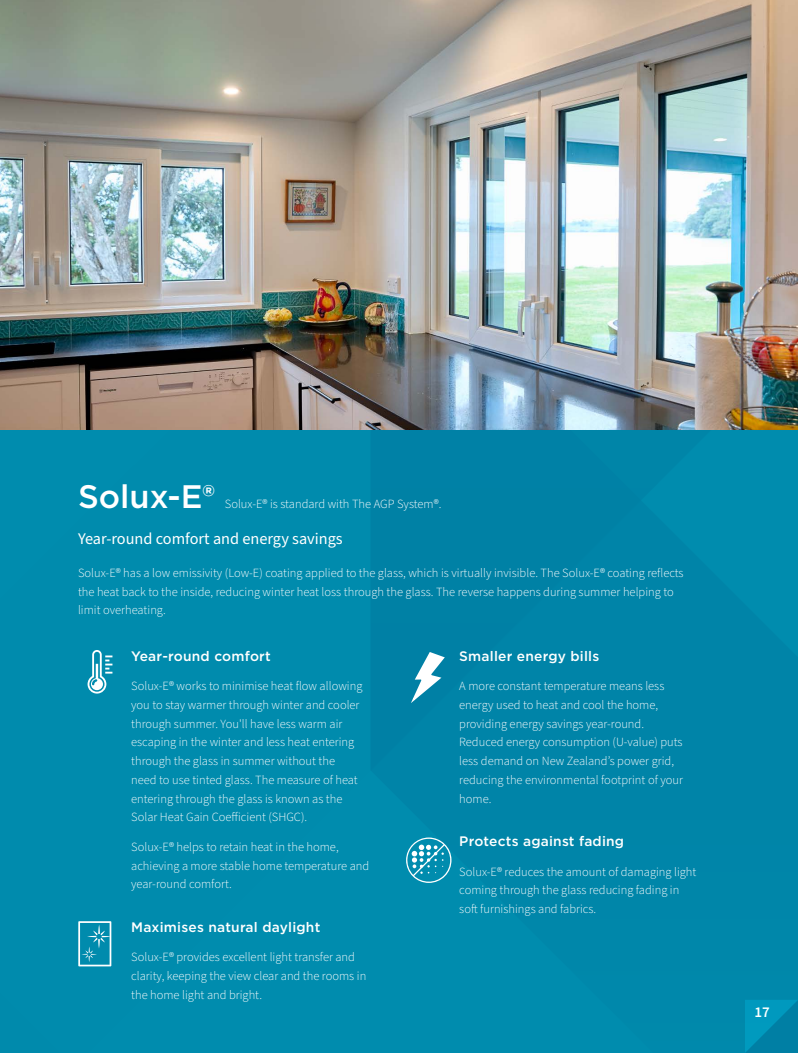
<style>
.page{position:relative;width:798px;height:1053px;background:#fff}
.page>*{position:absolute;margin:0;border:0;box-sizing:border-box;transform-origin:0 0}
.t1{font:500 32.5px "Gotham";color:#fff}
.t2{font:16.25px "Source Sans Pro";color:#fff}
.t3{font:600 15px "Source Sans Pro";color:#fff}
.t4{font:500 13.75px "Gotham";letter-spacing:.015em;color:#fff}
.t5{font:300 12.5px/18.8px "Source Sans Pro";color:#fff}
</style>
<div class="page">
<div style="left:75px;top:429px;width:295px;height:623px;background:#008bad"></div>
<div style="left:0;top:429px;width:75px;height:623px;background:#008bad"></div>
<div style="left:370px;top:770px;width:427px;height:282px;background:#0087aa"></div>
<div style="left:370px;top:429px;width:427px;height:341px;background:#0084a8"></div>
<img style="left:0;top:0;width:797px;height:429px">
<svg style="left:87px;top:650px;width:25px;height:43px"></svg>
<svg style="left:78px;top:921px;width:33px;height:45px"></svg>
<svg style="left:406px;top:837px;width:46px;height:47px;background:#32a2bd"></svg>
<svg style="left:408px;top:650px;width:38px;height:54px"></svg>
<svg style="left:744px;top:999px;width:53px;height:53px;background:#008cb1"></svg>
<h1 class="t1" style="left:78px;top:475px;width:138px">Solux-E®</h1>
<p class="t5" style="left:225px;top:495px;width:218px">Solux-E® is standard with The AGP System®.</p>
<h2 class="t2" style="left:78px;top:527px;width:266px">Year-round comfort and energy savings</h2>
<p class="t5" style="left:78px;top:563px;width:607px">Solux-E® has a low emissivity (Low-E) coating applied to the glass, which is virtually invisible. The Solux-E® coating reflects the heat back to the inside, reducing winter heat loss through the glass. The reverse happens during summer helping to limit overheating.</p>
<p class="t4" style="left:131px;top:646px;width:141px">Year-round comfort</p>
<p class="t5" style="left:131px;top:677px;width:232px">Solux-E® works to minimise heat flow allowing you to stay warmer through winter and cooler through summer. You'll have less warm air escaping in the winter and less heat entering through the glass in summer without the need to use tinted glass. The measure of heat entering through the glass is known as the Solar Heat Gain Coefficient (SHGC).</p>
<p class="t5" style="left:131px;top:837px;width:239px">Solux-E® helps to retain heat in the home, achieving a more stable home temperature and year-round comfort.</p>
<p class="t4" style="left:131px;top:917px;width:190px">Maximises natural daylight</p>
<p class="t5" style="left:131px;top:948px;width:236px">Solux-E® provides excellent light transfer and clarity, keeping the view clear and the rooms in the home light and bright.</p>
<p class="t4" style="left:459px;top:646px;width:141px">Smaller energy bills</p>
<p class="t5" style="left:459px;top:677px;width:225px">A more constant temperature means less energy used to heat and cool the home, providing energy savings year-round.<br>Reduced energy consumption (U-value) puts less demand on New Zealand’s power grid, reducing the environmental footprint of your home.</p>
<p class="t4" style="left:459px;top:832px;width:166px">Protects against fading</p>
<p class="t5" style="left:459px;top:862px;width:238px">Solux-E® reduces the amount of damaging light coming through the glass reducing fading in soft furnishings and fabrics.</p>
<p class="t3" style="left:754px;top:1002px;width:17px">17</p>
</div>
